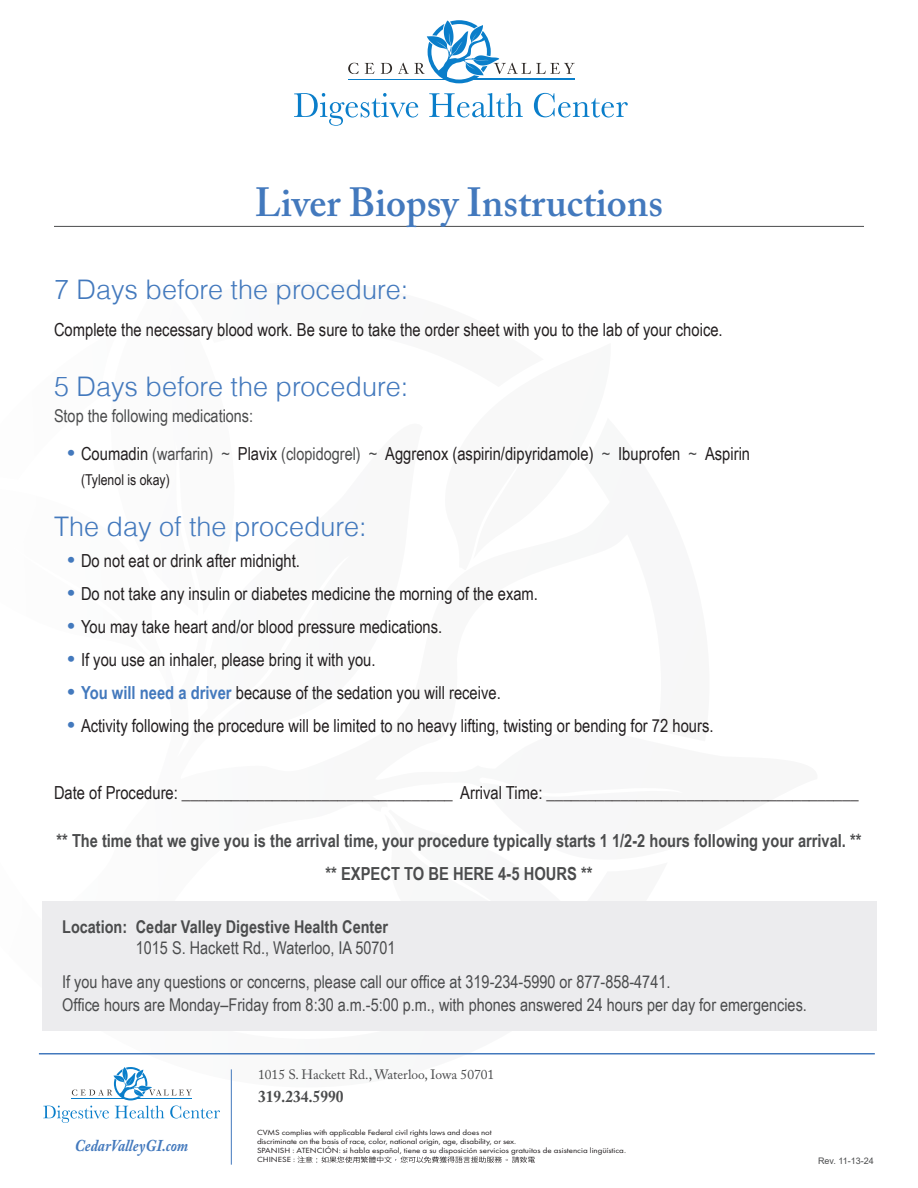
<style>
.page{position:relative;width:918px;height:1188px;background:#fff}
.page>*{position:absolute;margin:0;border:0;box-sizing:border-box;transform-origin:0 0}
.HEADLINE{font:600 40.5px "Adobe Caslon Pro";color:#4379bd}
.Subhead{font:300 27px "Helvetica";color:#4379bd}
.Bullets{font:18px "Arial Narrow";color:#231f20}
.Content{font:700 18px "Arial Narrow";color:#4b4c4d}
.Subhead-2{font:18px "Arial Narrow";color:#231f20}
.Content-2{font:17.7px/22.5px "Arial Narrow";color:#4b4c4d}
.Content-3{font:700 17.7px "Arial Narrow";color:#4b4c4d}
.t1{font:italic 700 16.5px "Adobe Caslon Pro";color:#4379bd;scale:.9 1}
.t2{font:700 16.5px "Adobe Caslon Pro";color:#4b4c4d;scale:.93 1}
.t3{font:15px "Arial Narrow";color:#231f20}
.t4{font:13.5px "Adobe Caslon Pro";color:#4b4c4d}
.t5{font:9px "Arial";color:#4b4c4d}
.t6{font:7.8px/9px "Futura PT";letter-spacing:-.01em;color:#231f20;scale:1.16 1}
.s1{font-family:"Arial";font-weight:700;font-size:21px;color:#4379bd}
.s2{font-size:17.7px;color:#4b4c4d}
.s3{font-weight:700;color:#4379bd}
.s4{font-weight:700}
</style>
<div class="page">
<svg style="left:348px;top:63px;width:10px;height:11px"></svg>
<svg style="left:365px;top:63px;width:10px;height:11px"></svg>
<svg style="left:381px;top:63px;width:11px;height:11px"></svg>
<hr style="left:348px;top:79px;width:104px;height:1px;background:#0a7eca">
<svg style="left:398px;top:20px;width:177px;height:63px"></svg>
<svg style="left:294px;top:93px;width:124px;height:33px"></svg>
<svg style="left:429px;top:93px;width:94px;height:25px"></svg>
<svg style="left:534px;top:93px;width:94px;height:25px"></svg>
<hr style="left:39px;top:1053px;width:836px;height:1px;background:#4379bd">
<hr style="left:231px;top:1069px;width:1px;height:96px;background:#4379bd">
<svg style="left:72px;top:1067px;width:120px;height:33px"></svg>
<svg style="left:43px;top:1106px;width:66px;height:17px"></svg>
<svg style="left:115px;top:1106px;width:49px;height:13px"></svg>
<svg style="left:170px;top:1106px;width:50px;height:13px"></svg>
<svg style="left:297px;top:1156px;width:238px;height:7px"></svg>
<hr style="left:54px;top:226px;width:810px;height:1px;background:#4b4c4d">
<div style="left:42px;top:901px;width:834px;height:129px;background:#ececee"></div>
<p class="HEADLINE" style="left:255px;top:178px;width:410px">Liver Biopsy Instructions</p>
<p class="Subhead" style="left:54px;top:272px;width:356px">7 Days before the procedure:</p>
<p class="Subhead-2" style="left:54px;top:317px;width:670px">Complete the necessary blood work. Be sure to take the order sheet with you to the lab of your choice.</p>
<p class="Subhead" style="left:54px;top:369px;width:356px">5 Days before the procedure:</p>
<p class="Content-2" style="left:54px;top:404px;width:201px">Stop the following medications:</p>
<p class="Bullets" style="left:68px;top:440px;width:684px"><span class="s1">•</span> Coumadin <span class="s2">(warfarin) ~</span> Plavix <span class="s2">(clopidogrel) ~</span> Aggrenox (aspirin/dipyridamole) <span class="s2">~</span> Ibuprofen <span class="s2">~</span> Aspirin</p>
<p class="t3" style="left:81px;top:469px;width:90px">(Tylenol is okay)</p>
<p class="Subhead" style="left:54px;top:510px;width:314px">The day of the procedure:</p>
<p class="Bullets" style="left:68px;top:547px;width:234px"><span class="s1">•</span> Do not eat or drink after midnight.</p>
<p class="Bullets" style="left:68px;top:580px;width:472px"><span class="s1">•</span> Do not take any insulin or diabetes medicine the morning of the exam.</p>
<p class="Bullets" style="left:68px;top:613px;width:376px"><span class="s1">•</span> You may take heart and/or blood pressure medications.</p>
<p class="Bullets" style="left:68px;top:646px;width:310px"><span class="s1">•</span> If you use an inhaler, please bring it with you.</p>
<p class="Bullets" style="left:68px;top:679px;width:435px"><span class="s1">•</span> <span class="s3">You will need a driver</span> because of the sedation you will receive.</p>
<p class="Bullets" style="left:68px;top:712px;width:648px"><span class="s1">•</span> Activity following the procedure will be limited to no heavy lifting, twisting or bending for 72 hours.</p>
<p class="Bullets" style="left:54px;top:779px;width:806px">Date of Procedure: _________________________________ Arrival Time: ______________________________________</p>
<p class="Content" style="left:57px;top:827px;width:806px">** The time that we give you is the arrival time, your procedure typically starts 1 1/2-2 hours following your arrival. **</p>
<p class="Content" style="left:325px;top:860px;width:269px">** EXPECT TO BE HERE 4-5 HOURS **</p>
<p class="Content-3" style="left:62px;top:914px;width:67px">Location:</p>
<p class="Content-2" style="left:136px;top:915px;width:261px;line-height:21px"><span class="s4">Cedar Valley Digestive Health Center<br></span>1015 S. Hackett Rd., Waterloo, IA 50701</p>
<p class="Content-2" style="left:62px;top:970px;width:746px">If you have any questions or concerns, please call our office at 319-234-5990 or 877-858-4741.<br>Office hours are Monday–Friday from 8:30 a.m.-5:00 p.m., with phones answered 24 hours per day for emergencies.</p>
<p class="t1" style="left:75px;top:1135px;width:128px">CedarValleyGI.com</p>
<p class="t4" style="left:258px;top:1067px;width:238px">1015 S. Hackett Rd., Waterloo, Iowa 50701</p>
<p class="t2" style="left:258px;top:1086px;width:93px">319.234.5990</p>
<p class="t6" style="left:257px;top:1128px;width:320px">CVMS complies with applicable Federal civil rights laws and does not<br>discriminate on the basis of race, color, national origin, age, disability, or sex.<br>SPANISH : ATENCIÓN: si habla español, tiene a su disposición servicios gratuitos de asistencia lingüística.<br>CHINESE :</p>
<p class="t5" style="left:818px;top:1155px;width:57px">Rev. 11-13-24</p>
</div>
